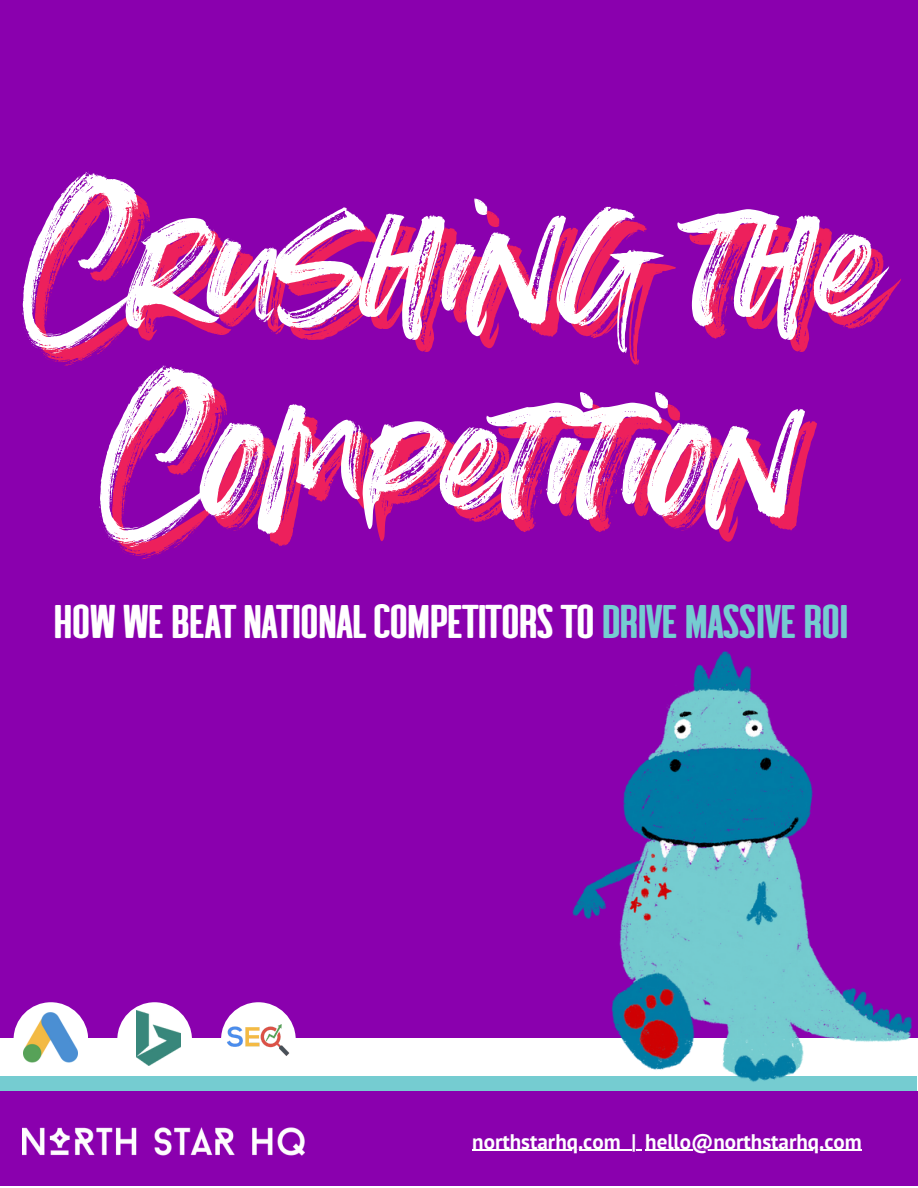
<style>
.page{position:relative;width:918px;height:1188px;background:#fff}
.page>*{position:absolute;margin:0;border:0;box-sizing:border-box;transform-origin:0 0}
.t1{font:273.3px/193.5px "Summer Loving";color:#fff}
.t2{font:47.25px "Summer Loving Sans";color:#fff}
.t3{font:700 21px "PT Sans";color:#fff}
.s1{color:#75ccd1}
</style>
<div class="page">
<div style="left:0;top:0;width:918px;height:1038px;background:#8a00ae"></div>
<div style="left:14px;top:1002px;width:74px;height:75px;background:#fff;border-radius:50%"></div>
<div style="left:117px;top:1002px;width:75px;height:75px;background:#fff;border-radius:50%"></div>
<div style="left:221px;top:1002px;width:75px;height:75px;background:#fff;border-radius:50%"></div>
<img style="left:136px;top:1010px;width:44px;height:55px">
<img style="left:24px;top:1011px;width:54px;height:52px">
<img style="left:224px;top:1022px;width:69px;height:34px">
<div style="left:0;top:1077px;width:917px;height:21px;background:#75ccd1"></div>
<div style="left:0;top:1092px;width:918px;height:94px;background:#8a00ae"></div>
<img style="left:22px;top:1127px;width:283px;height:29px">
<img style="left:471px;top:651px;width:447px;height:441px">
<hr style="left:472px;top:1150px;width:149px;height:1px;background:#fff">
<svg style="left:621px;top:1150px;width:20px;height:1px"></svg>
<hr style="left:645px;top:1150px;width:217px;height:1px;background:#fff">
<h1 class="t1" style="left:28px;top:134px;width:848px">Crushingthe<br>Competition</h1>
<p class="t2" style="left:54px;top:594px;width:796px">HOW WE BEAT NATIONAL COMPETITORS TO <span class="s1">DRIVE MASSIVE ROI</span></p>
<p class="t3" style="left:472px;top:1127px;width:391px">northstarhq.com | hello@northstarhq.com</p>
</div>
